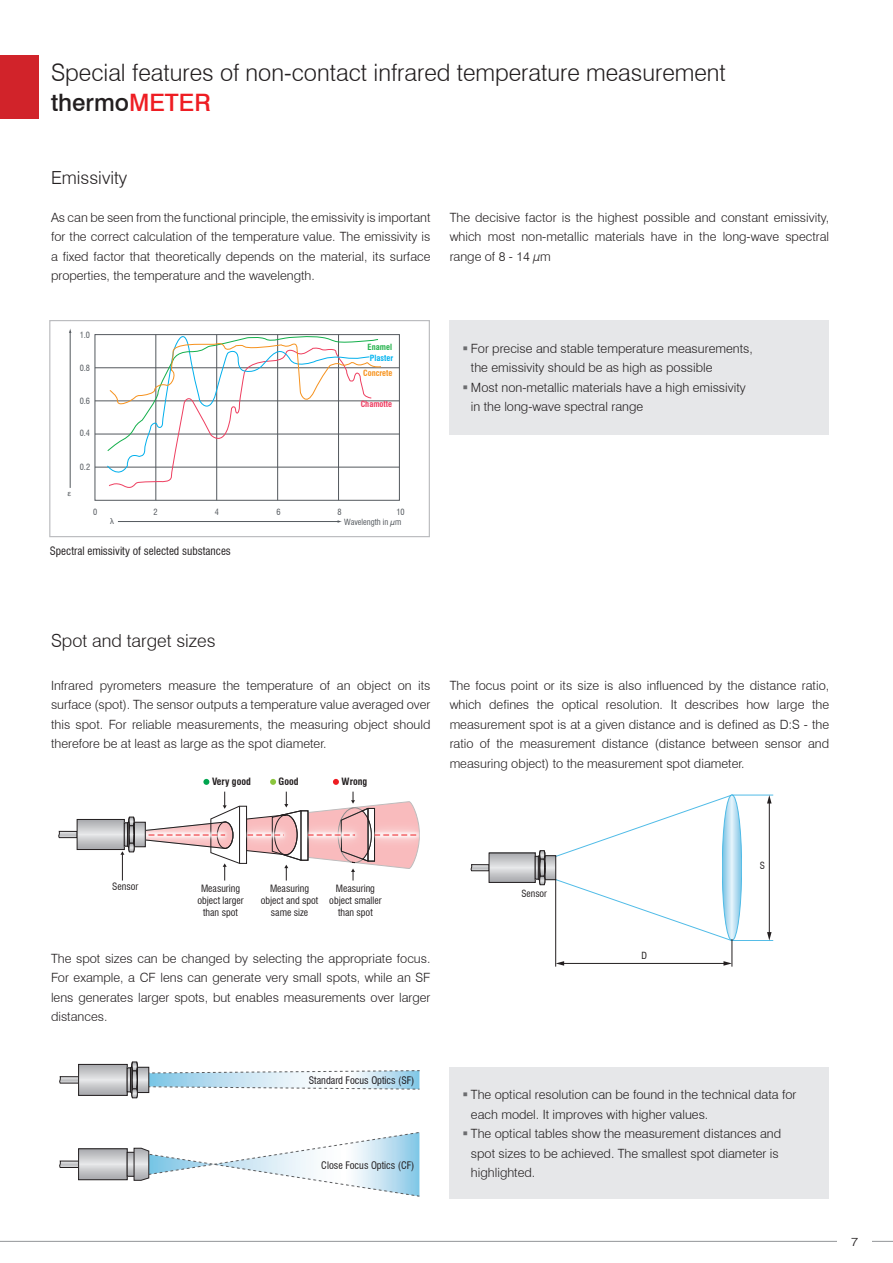
<style>
.page{position:relative;width:893px;height:1263px;background:#fff}
.page>*{position:absolute;margin:0;border:0;box-sizing:border-box;transform-origin:0 0}
.t1{font:300 24px/30px "Swiss 721 BT";color:#231f20}
.t2{font:300 18px "Swiss 721 BT";color:#231f20}
.t3{font:300 12.75px/19.5px "Swiss 721 BT";color:#231f20;text-align:justify}
.t4{font:300 12px "Swiss 721 BT";color:#231f20;scale:1.18 1}
.t5{font:condensed 11.25px "Swiss 721 BT";color:#231f20}
.t6{font:condensed 10.05px "Swiss 721 BT";color:#1a161a}
.t7{font:condensed 10.05px "Swiss 721 BT";color:#231f20}
.t8{font:condensed 9.9px/11.9px "Swiss 721 BT";color:#231f20;text-align:center}
.t9{font:700 condensed 9.9px "Swiss 721 BT";color:#231f20}
.t10{font:condensed 9.6px "Swiss 721 BT";color:#231f20}
.t11{font:condensed 8.4px "Swiss 721 BT";color:#53585d}
.t12{font:700 condensed 8.4px "Swiss 721 BT";color:#ee3b60}
.t13{font:700 condensed 8.4px "Swiss 721 BT";color:#f7931d}
.t14{font:700 condensed 8.4px "Swiss 721 BT";color:#00b3ef}
.t15{font:700 condensed 8.4px "Swiss 721 BT";color:#23b24b}
.s1{font-weight:500}
.s2{font-weight:500;color:#ee1d23}
</style>
<div class="page">
<div style="left:0;top:55px;width:38px;height:64px;background:#d1232a"></div>
<hr style="left:0;top:1241px;width:893px;height:1px;background:#939598">
<div style="left:838px;top:1220px;width:34px;height:43px;background:#fff"></div>
<div style="left:95px;top:334px;width:305px;height:166px;border:1px solid #53585d"></div>
<hr style="left:95px;top:467px;width:304px;height:1px;background:#53585d">
<hr style="left:95px;top:434px;width:304px;height:1px;background:#53585d">
<hr style="left:95px;top:401px;width:304px;height:1px;background:#53585d">
<hr style="left:95px;top:367px;width:304px;height:1px;background:#53585d">
<hr style="left:338px;top:335px;width:1px;height:165px;background:#53585d">
<hr style="left:277px;top:335px;width:1px;height:165px;background:#53585d">
<hr style="left:216px;top:335px;width:1px;height:165px;background:#53585d">
<hr style="left:156px;top:335px;width:1px;height:165px;background:#53585d">
<svg style="left:107px;top:334px;width:279px;height:157px"></svg>
<hr style="left:70px;top:332px;width:1px;height:156px;background:#53585d">
<hr style="left:118px;top:521px;width:220px;height:1px;background:#53585d">
<div style="left:49px;top:320px;width:381px;height:217px;border:1px solid #bcbdc0"></div>
<div style="left:450px;top:320px;width:379px;height:115px;background:#e6e7e9"></div>
<div style="left:450px;top:1067px;width:379px;height:132px;background:#e6e7e9"></div>
<svg style="left:149px;top:1070px;width:271px;height:19px"></svg>
<svg style="left:59px;top:1076px;width:19px;height:7px"></svg>
<svg style="left:80px;top:1066px;width:45px;height:27px"></svg>
<div style="left:78px;top:1064px;width:49px;height:31px;border:1px solid #231f20"></div>
<div style="left:127px;top:1068px;width:4px;height:24px;border:1px solid #231f20"></div>
<svg style="left:139px;top:1069px;width:8px;height:22px"></svg>
<div style="left:137px;top:1067px;width:12px;height:26px;border:1px solid #231f20"></div>
<svg style="left:130px;top:1061px;width:8px;height:37px"></svg>
<svg style="left:59px;top:1161px;width:19px;height:7px"></svg>
<svg style="left:80px;top:1150px;width:45px;height:28px"></svg>
<div style="left:78px;top:1148px;width:49px;height:32px;border:1px solid #231f20"></div>
<svg style="left:129px;top:1154px;width:4px;height:20px"></svg>
<div style="left:127px;top:1152px;width:8px;height:24px;border:1px solid #231f20"></div>
<svg style="left:134px;top:1132px;width:286px;height:64px"></svg>
<svg style="left:203px;top:779px;width:6px;height:6px"></svg>
<svg style="left:270px;top:779px;width:6px;height:6px"></svg>
<svg style="left:333px;top:779px;width:6px;height:6px"></svg>
<svg style="left:58px;top:831px;width:19px;height:7px"></svg>
<svg style="left:79px;top:821px;width:41px;height:27px"></svg>
<div style="left:77px;top:819px;width:47px;height:31px;border:1px solid #231f20"></div>
<svg style="left:120px;top:792px;width:300px;height:88px"></svg>
<hr style="left:732px;top:795px;width:41px;height:1px;background:#24aae1">
<hr style="left:732px;top:940px;width:41px;height:1px;background:#24aae1">
<hr style="left:769px;top:802px;width:1px;height:132px;background:#231f20">
<svg style="left:767px;top:795px;width:5px;height:8px"></svg>
<svg style="left:767px;top:932px;width:5px;height:8px"></svg>
<hr style="left:555px;top:879px;width:1px;height:88px;background:#231f20">
<svg style="left:556px;top:795px;width:186px;height:172px"></svg>
<svg style="left:471px;top:864px;width:18px;height:7px"></svg>
<svg style="left:491px;top:855px;width:42px;height:25px"></svg>
<div style="left:535px;top:856px;width:4px;height:23px;border:1px solid #231f20"></div>
<svg style="left:547px;top:857px;width:7px;height:21px"></svg>
<div style="left:545px;top:855px;width:11px;height:25px;border:1px solid #231f20"></div>
<svg style="left:538px;top:850px;width:8px;height:35px"></svg>
<h1 class="t1" style="left:51px;top:58px;width:676px">Special features of non-contact infrared temperature measurement <span class="s1">thermo</span><span class="s2">METER</span></h1>
<h2 class="t2" style="left:51px;top:166px;width:78px">Emissivity</h2>
<p class="t3" style="left:51px;top:207px;width:381px">As can be seen from the functional principle, the emissivity is important for the correct calculation of the temperature value. The emissivity is a fixed factor that theoretically depends on the material, its surface properties, the temperature and the wavelength.</p>
<p class="t3" style="left:450px;top:207px;width:381px">The decisive factor is the highest possible and constant emissivity, which most non-metallic materials have in the long-wave spectral range of 8 - 14 µm</p>
<p class="t11" style="left:80px;top:330px;width:12px">1.0</p>
<p class="t11" style="left:80px;top:362px;width:12px">0.8</p>
<p class="t11" style="left:80px;top:396px;width:12px">0.6</p>
<p class="t11" style="left:80px;top:428px;width:12px">0.4</p>
<p class="t11" style="left:80px;top:462px;width:12px">0.2</p>
<p class="t11" style="left:93px;top:507px;width:6px">0</p>
<p class="t11" style="left:153px;top:507px;width:6px">2</p>
<p class="t11" style="left:215px;top:507px;width:6px">4</p>
<p class="t11" style="left:276px;top:507px;width:6px">6</p>
<p class="t11" style="left:337px;top:507px;width:6px">8</p>
<p class="t15" style="left:368px;top:342px;width:26px">Enamel</p>
<p class="t14" style="left:370px;top:353px;width:25px">Plaster</p>
<p class="t3" style="left:471px;top:338px;width:283px;text-align:left">For precise and stable temperature measurements, the emissivity should be as high as possible<br>Most non-metallic materials have a high emissivity in the long-wave spectral range</p>
<p class="t13" style="left:363px;top:368px;width:31px">Concrete</p>
<p class="t12" style="left:361px;top:399px;width:33px">Chamotte</p>
<p class="t11" style="left:396px;top:507px;width:10px">10</p>
<p class="t5" style="left:50px;top:544px;width:183px">Spectral emissivity of selected substances</p>
<p class="t11" style="left:344px;top:517px;width:59px">Wavelength in µm</p>
<h2 class="t2" style="left:51px;top:629px;width:166px">Spot and target sizes</h2>
<p class="t3" style="left:51px;top:675px;width:381px">Infrared pyrometers measure the temperature of an object on its surface (spot). The sensor outputs a temperature value averaged over this spot. For reliable measurements, the measuring object should therefore be at least as large as the spot diameter.</p>
<p class="t9" style="left:212px;top:775px;width:40px">Very good</p>
<p class="t9" style="left:279px;top:775px;width:21px">Good</p>
<p class="t9" style="left:342px;top:775px;width:27px">Wrong</p>
<p class="t3" style="left:450px;top:675px;width:381px">The focus point or its size is also influenced by the distance ratio, which defines the optical resolution. It describes how large the measurement spot is at a given distance and is defined as D:S - the ratio of the measurement distance (distance between sensor and measuring object) to the measurement spot diameter.</p>
<p class="t8" style="left:112px;top:880px;width:28px">Sensor</p>
<p class="t8" style="left:197px;top:883px;width:48px">Measuring object larger than spot</p>
<p class="t8" style="left:261px;top:883px;width:59px">Measuring object and spot same size</p>
<p class="t8" style="left:329px;top:883px;width:54px">Measuring object smaller than spot</p>
<p class="t3" style="left:51px;top:948px;width:381px">The spot sizes can be changed by selecting the appropriate focus.<br>For example, a CF lens can generate very small spots, while an SF lens generates larger spots, but enables measurements over larger distances.</p>
<p class="t6" style="left:309px;top:1074px;width:107px">Standard Focus Optics (SF)</p>
<p class="t7" style="left:321px;top:1159px;width:95px">Close Focus Optics (CF)</p>
<p class="t10" style="left:521px;top:887px;width:27px">Sensor</p>
<p class="t10" style="left:641px;top:950px;width:7px">D</p>
<p class="t10" style="left:760px;top:860px;width:7px">S</p>
<p class="t3" style="left:471px;top:1085px;width:327px;text-align:left">The optical resolution can be found in the technical data for each model. It improves with higher values.<br>The optical tables show the measurement distances and spot sizes to be achieved. The smallest spot diameter is highlighted.</p>
<p class="t4" style="left:851px;top:1235px;width:8px">7</p>
</div>
